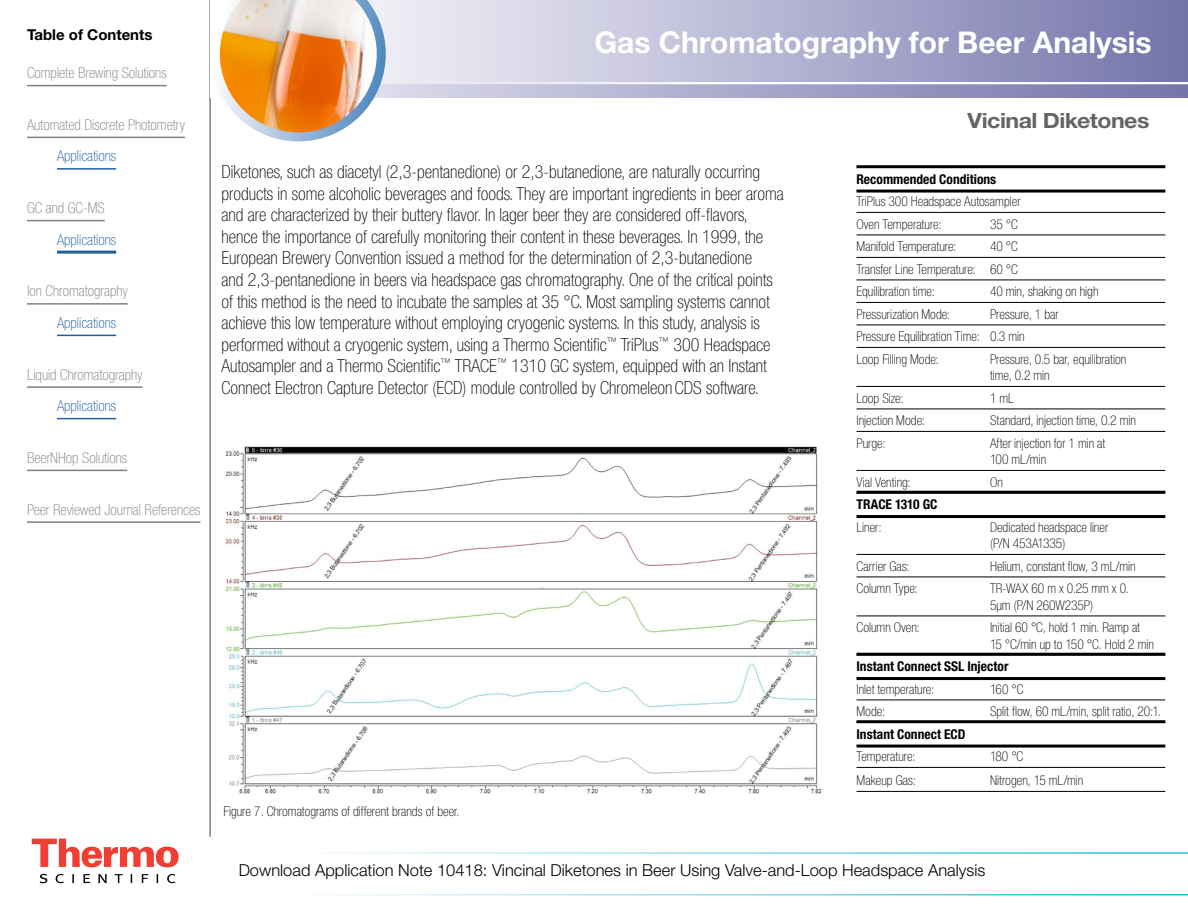
<style>
.page{position:relative;width:1188px;height:918px;background:#fff}
.page>*{position:absolute;margin:0;border:0;box-sizing:border-box;transform-origin:0 0}
.t1{font:700 30px "Helvetica Neue LT Std";color:#fff}
.t2{font:700 21px "Helvetica Neue LT Std";letter-spacing:-.02em;color:#636466;scale:1.1 1}
.t3{font:100 condensed 18px/21.6px "Helvetica Neue LT Std";color:#000}
.t4{font:300 16.5px "Helvetica Neue LT Std";color:#000}
.t5{font:100 condensed 15px "Helvetica Neue LT Std";color:#807f83}
.t6{font:100 condensed 15px "Helvetica Neue LT Std";color:#215e9e}
.t7{font:700 15px "Helvetica Neue LT Std";color:#000}
.t8{font:100 condensed 13.5px/22.5px "Helvetica Neue LT Std";color:#000}
.t9{font:700 condensed 13.5px "Helvetica Neue LT Std";color:#000}
</style>
<div class="page">
<img style="left:225px;top:446px;width:597px;height:348px">
<svg style="left:32px;top:839px;width:147px;height:28px"></svg>
<svg style="left:40px;top:874px;width:136px;height:9px"></svg>
<hr style="left:209px;top:0;width:2px;height:836px;background:#807f83">
<svg style="left:399px;top:84px;width:789px;height:14px;background:#a5a5c9"></svg>
<svg style="left:399px;top:0;width:789px;height:82px;background:#b1b1d0"></svg>
<svg style="left:320px;top:852px;width:868px;height:44px"></svg>
<svg style="left:209px;top:0;width:190px;height:146px"></svg>
<hr style="left:856px;top:165px;width:309px;height:3px;background:#000">
<hr style="left:856px;top:190px;width:309px;height:3px;background:#000">
<hr style="left:856px;top:212px;width:309px;height:1px;background:#000">
<hr style="left:856px;top:235px;width:309px;height:1px;background:#000">
<hr style="left:856px;top:257px;width:309px;height:1px;background:#000">
<hr style="left:856px;top:280px;width:309px;height:1px;background:#000">
<hr style="left:856px;top:302px;width:309px;height:1px;background:#000">
<hr style="left:856px;top:325px;width:309px;height:1px;background:#000">
<hr style="left:856px;top:347px;width:309px;height:1px;background:#000">
<hr style="left:856px;top:386px;width:309px;height:1px;background:#000">
<hr style="left:856px;top:409px;width:309px;height:1px;background:#000">
<hr style="left:856px;top:431px;width:309px;height:1px;background:#000">
<hr style="left:856px;top:470px;width:309px;height:1px;background:#000">
<hr style="left:856px;top:491px;width:309px;height:3px;background:#000">
<hr style="left:856px;top:515px;width:309px;height:3px;background:#000">
<hr style="left:856px;top:554px;width:309px;height:1px;background:#000">
<hr style="left:856px;top:577px;width:309px;height:1px;background:#000">
<hr style="left:856px;top:616px;width:309px;height:1px;background:#000">
<hr style="left:856px;top:653px;width:309px;height:3px;background:#000">
<hr style="left:856px;top:677px;width:309px;height:3px;background:#000">
<hr style="left:856px;top:700px;width:309px;height:1px;background:#000">
<hr style="left:856px;top:720px;width:309px;height:3px;background:#000">
<hr style="left:856px;top:745px;width:309px;height:3px;background:#000">
<hr style="left:856px;top:767px;width:309px;height:1px;background:#000">
<hr style="left:856px;top:791px;width:309px;height:1px;background:#000">
<hr style="left:27px;top:85px;width:140px;height:1px;background:#807f83">
<hr style="left:27px;top:137px;width:158px;height:1px;background:#807f83">
<hr style="left:57px;top:168px;width:59px;height:2px;background:#215e9e">
<hr style="left:27px;top:220px;width:78px;height:1px;background:#807f83">
<hr style="left:57px;top:251px;width:59px;height:3px;background:#215e9e">
<hr style="left:27px;top:303px;width:101px;height:2px;background:#807f83">
<hr style="left:57px;top:335px;width:59px;height:1px;background:#215e9e">
<hr style="left:27px;top:386px;width:116px;height:2px;background:#807f83">
<hr style="left:57px;top:418px;width:59px;height:1px;background:#215e9e">
<hr style="left:27px;top:470px;width:100px;height:1px;background:#807f83">
<hr style="left:27px;top:521px;width:173px;height:2px;background:#807f83">
<p class="t7" style="left:27px;top:25px;width:127px">Table of Contents</p>
<p class="t5" style="left:27px;top:64px;width:141px">Complete Brewing Solutions</p>
<p class="t5" style="left:27px;top:116px;width:160px">Automated Discrete Photometry</p>
<p class="t6" style="left:57px;top:148px;width:61px">Applications</p>
<p class="t5" style="left:27px;top:199px;width:79px">GC and GC-MS</p>
<p class="t6" style="left:57px;top:231px;width:61px">Applications</p>
<p class="t5" style="left:27px;top:283px;width:102px">Ion Chromatography</p>
<p class="t6" style="left:57px;top:314px;width:61px">Applications</p>
<p class="t5" style="left:27px;top:366px;width:117px">Liquid Chromatography</p>
<p class="t6" style="left:57px;top:397px;width:61px">Applications</p>
<p class="t5" style="left:27px;top:449px;width:102px">BeerNHop Solutions</p>
<p class="t5" style="left:27px;top:501px;width:175px">Peer Reviewed Journal References</p>
<h1 class="t1" style="left:594px;top:24px;width:559px">Gas Chromatography for Beer Analysis</h1>
<p class="t3" style="left:221px;top:161px;width:564px">Diketones, such as diacetyl (2,3-pentanedione) or 2,3-butanedione, are naturally occurring products in some alcoholic beverages and foods. They are important ingredients in beer aroma and are characterized by their buttery flavor. In lager beer they are considered off-flavors, hence the importance of carefully monitoring their content in these beverages. In 1999, the European Brewery Convention issued a method for the determination of 2,3-butanedione<br>and 2,3-pentanedione in beers via headspace gas chromatography. One of the critical points of this method is the need to incubate the samples at 35 °C. Most sampling systems cannot achieve this low temperature without employing cryogenic systems. In this study, analysis is performed without a cryogenic system, using a Thermo Scientific<sup>™</sup> TriPlus<sup>™</sup> 300 Headspace Autosampler and a Thermo Scientific<sup>™</sup> TRACE<sup>™</sup> 1310 GC system, equipped with an Instant Connect Electron Capture Detector (ECD) module controlled by Chromeleon CDS software.</p>
<p class="t8" style="left:224px;top:800px;width:237px">Figure 7. Chromatograms of different brands of beer.</p>
<p class="t2" style="left:968px;top:108px;width:167px">Vicinal Diketones</p>
<p class="t9" style="left:856px;top:171px;width:141px">Recommended Conditions</p>
<p class="t8" style="left:856px;top:190px;width:166px">TriPlus 300 Headspace Autosampler<br>Oven Temperature:</p>
<p class="t8" style="left:990px;top:213px;width:29px">35 °C</p>
<p class="t8" style="left:856px;top:235px;width:163px;text-align:justify;text-indent:134px">40 °C Transfer Line Temperature: 60 °C Equilibration time:</p>
<p class="t8" style="left:856px;top:235px;width:102px">Manifold Temperature:</p>
<p class="t8" style="left:990px;top:280px;width:110px">40 min, shaking on high</p>
<p class="t8" style="left:856px;top:303px;width:95px">Pressurization Mode:</p>
<p class="t8" style="left:856px;top:303px;width:204px;text-indent:134px">Pressure, 1 bar<br>Pressure Equilibration Time: 0.3 min<br>Loop Filling Mode:</p>
<p class="t8" style="left:990px;top:351px;width:138px;line-height:16.5px">Pressure, 0.5 bar, equilibration time, 0.2 min</p>
<p class="t8" style="left:856px;top:387px;width:49px">Loop Size:</p>
<p class="t8" style="left:990px;top:387px;width:25px">1 mL</p>
<p class="t8" style="left:856px;top:409px;width:70px">Injection Mode:</p>
<p class="t8" style="left:990px;top:409px;width:147px">Standard, injection time, 0.2 min</p>
<p class="t8" style="left:856px;top:432px;width:31px">Purge:</p>
<p class="t8" style="left:990px;top:435px;width:117px;line-height:16.5px">After injection for 1 min at<br>100 mL/min</p>
<p class="t8" style="left:857px;top:471px;width:56px">Vial Venting:</p>
<p class="t8" style="left:990px;top:471px;width:14px">On</p>
<p class="t9" style="left:857px;top:496px;width:82px">TRACE 1310 GC</p>
<p class="t8" style="left:857px;top:516px;width:27px">Liner:</p>
<p class="t8" style="left:990px;top:519px;width:120px;line-height:16.5px">Dedicated headspace liner (P/N 453A1335)</p>
<p class="t8" style="left:857px;top:555px;width:55px">Carrier Gas:</p>
<p class="t8" style="left:990px;top:555px;width:147px">Helium, constant flow, 3 mL/min</p>
<p class="t8" style="left:857px;top:577px;width:63px">Column Type:</p>
<p class="t8" style="left:990px;top:580px;width:140px;line-height:16.5px">TR-WAX 60 m x 0.25 mm x 0.<br>5µm (P/N 260W235P)</p>
<p class="t8" style="left:857px;top:616px;width:65px">Column Oven:</p>
<p class="t8" style="left:990px;top:619px;width:165px;line-height:16.5px">Initial 60 °C, hold 1 min. Ramp at<br>15 °C/min up to 150 °C. Hold 2 min</p>
<p class="t9" style="left:857px;top:658px;width:154px">Instant Connect SSL Injector</p>
<p class="t8" style="left:857px;top:678px;width:79px">Inlet temperature:</p>
<p class="t8" style="left:990px;top:678px;width:35px">160 °C</p>
<p class="t8" style="left:857px;top:700px;width:30px">Mode:</p>
<p class="t8" style="left:990px;top:700px;width:172px">Split flow, 60 mL/min, split ratio, 20:1.</p>
<p class="t9" style="left:857px;top:726px;width:110px">Instant Connect ECD</p>
<p class="t8" style="left:857px;top:745px;width:61px">Temperature:</p>
<p class="t8" style="left:990px;top:745px;width:35px">180 °C</p>
<p class="t8" style="left:857px;top:769px;width:61px">Makeup Gas:</p>
<p class="t8" style="left:990px;top:769px;width:95px">Nitrogen, 15 mL/min</p>
<p class="t4" style="left:239px;top:860px;width:748px">Download Application Note 10418: Vincinal Diketones in Beer Using Valve-and-Loop Headspace Analysis</p>
</div>
